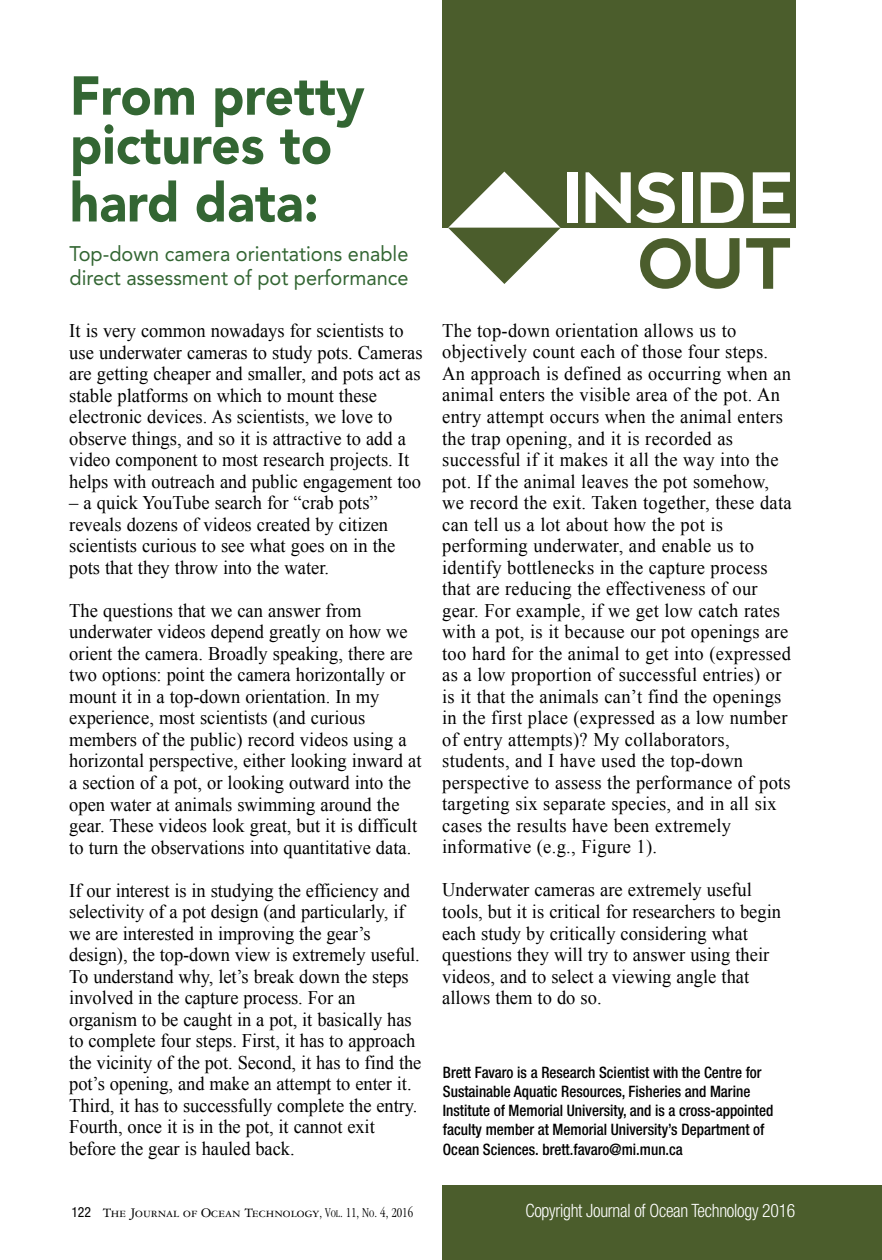
<style>
.page{position:relative;width:882px;height:1260px;background:#fff}
.page>*{position:absolute;margin:0;border:0;box-sizing:border-box;transform-origin:0 0}
.t1{font:900 54.25px/49px "Avenir";color:#363;scale:.95 1}
.t2{font:21px/24.5px "Avenir";color:#363;scale:.95 1}
.t3{font:19.25px/21.5px "Times New Roman";color:#000;scale:.96 1}
.t4{font:300 condensed 18.38px "Helvetica Neue";letter-spacing:-.015em;color:#fff;scale:.96 1}
.t5{font:500 condensed 15.75px/19.2px "Helvetica Neue";color:#000;scale:.96 1}
.t6{font:14px "Garamond Three SC";color:#000}
.s1{font-family:"Helvetica Neue LT Std";font-stretch:condensed}
.s2{font-family:"Garamond";font-weight:300;font-stretch:condensed}
.s3{font-family:"Garamond";font-weight:300;font-stretch:condensed;font-size:10.5px}
</style>
<div class="page">
<svg style="left:640px;top:238px;width:100px;height:51px"></svg>
<svg style="left:746px;top:238px;width:44px;height:51px"></svg>
<div style="left:443px;top:0;width:352px;height:228px;background:#4b5d2c"></div>
<div style="left:567px;top:172px;width:10px;height:51px;background:#fff"></div>
<svg style="left:586px;top:172px;width:89px;height:51px"></svg>
<div style="left:682px;top:172px;width:10px;height:51px;background:#fff"></div>
<svg style="left:701px;top:172px;width:43px;height:51px"></svg>
<svg style="left:753px;top:172px;width:37px;height:51px"></svg>
<svg style="left:448px;top:172px;width:113px;height:112px"></svg>
<div style="left:443px;top:1186px;width:439px;height:74px;background:#4b5d2c"></div>
<h1 class="t1" style="left:70px;top:71px;width:312px">From pretty pictures to</h1>
<h1 class="t1" style="left:70px;top:178px;width:264px">hard data:</h1>
<p class="t2" style="left:70px;top:242px;width:358px">Top-down camera orientations enable direct assessment of pot performance</p>
<p class="t3" style="left:69px;top:320px;width:370px">It is very common nowadays for scientists to use underwater cameras to study pots. Cameras are getting cheaper and smaller, and pots act as stable platforms on which to mount these electronic devices. As scientists, we love to observe things, and so it is attractive to add a video component to most research projects. It helps with outreach and public engagement too</p>
<p class="t3" style="left:69px;top:492px;width:341px">– a quick YouTube search for “crab pots” reveals dozens of videos created by citizen scientists curious to see what goes on in the pots that they throw into the water.</p>
<p class="t3" style="left:69px;top:599px;width:369px">The questions that we can answer from underwater videos depend greatly on how we orient the camera. Broadly speaking, there are two options: point the camera horizontally or mount it in a top-down orientation. In my experience, most scientists (and curious members of the public) record videos using a horizontal perspective, either looking inward at a section of a pot, or looking outward into the open water at animals swimming around the gear. These videos look great, but it is difficult to turn the observations into quantitative data.</p>
<p class="t3" style="left:69px;top:879px;width:368px">If our interest is in studying the efficiency and selectivity of a pot design (and particularly, if we are interested in improving the gear’s design), the top-down view is extremely useful.<br>To understand why, let’s break down the steps involved in the capture process. For an organism to be caught in a pot, it basically has to complete four steps. First, it has to approach the vicinity of the pot. Second, it has to find the pot’s opening, and make an attempt to enter it.<br>Third, it has to successfully complete the entry.<br>Fourth, once it is in the pot, it cannot exit before the gear is hauled back.</p>
<p class="t6" style="left:71px;top:1205px;width:343px"><span class="s1">122</span> The Journal of Ocean Technology<span class="s2">,</span> <span class="s2">V</span><span class="s3">ol</span><span class="s2">. 11, N</span><span class="s3">o</span><span class="s2">. 4, 2016</span></p>
<p class="t3" style="left:442px;top:319px;width:366px">The top-down orientation allows us to objectively count each of those four steps.<br>An approach is defined as occurring when an animal enters the visible area of the pot. An entry attempt occurs when the animal enters the trap opening, and it is recorded as successful if it makes it all the way into the pot. If the animal leaves the pot somehow, we record the exit. Taken together, these data can tell us a lot about how the pot is performing underwater, and enable us to identify bottlenecks in the capture process that are reducing the effectiveness of our gear. For example, if we get low catch rates with a pot, is it because our pot openings are too hard for the animal to get into (expressed as a low proportion of successful entries) or is it that the animals can’t find the openings in the first place (expressed as a low number of entry attempts)? My collaborators, students, and I have used the top-down perspective to assess the performance of pots targeting six separate species, and in all six cases the results have been extremely informative (e.g., Figure 1).</p>
<p class="t3" style="left:442px;top:879px;width:354px">Underwater cameras are extremely useful tools, but it is critical for researchers to begin each study by critically considering what questions they will try to answer using their videos, and to select a viewing angle that allows them to do so.</p>
<p class="t5" style="left:443px;top:1062px;width:346px">Brett Favaro is a Research Scientist with the Centre for Sustainable Aquatic Resources, Fisheries and Marine Institute of Memorial University, and is a cross-appointed faculty member at Memorial University’s Department of Ocean Sciences. brett.favaro@mi.mun.ca</p>
<p class="t4" style="left:525px;top:1200px;width:283px">Copyright Journal of Ocean Technology 2016</p>
</div>
